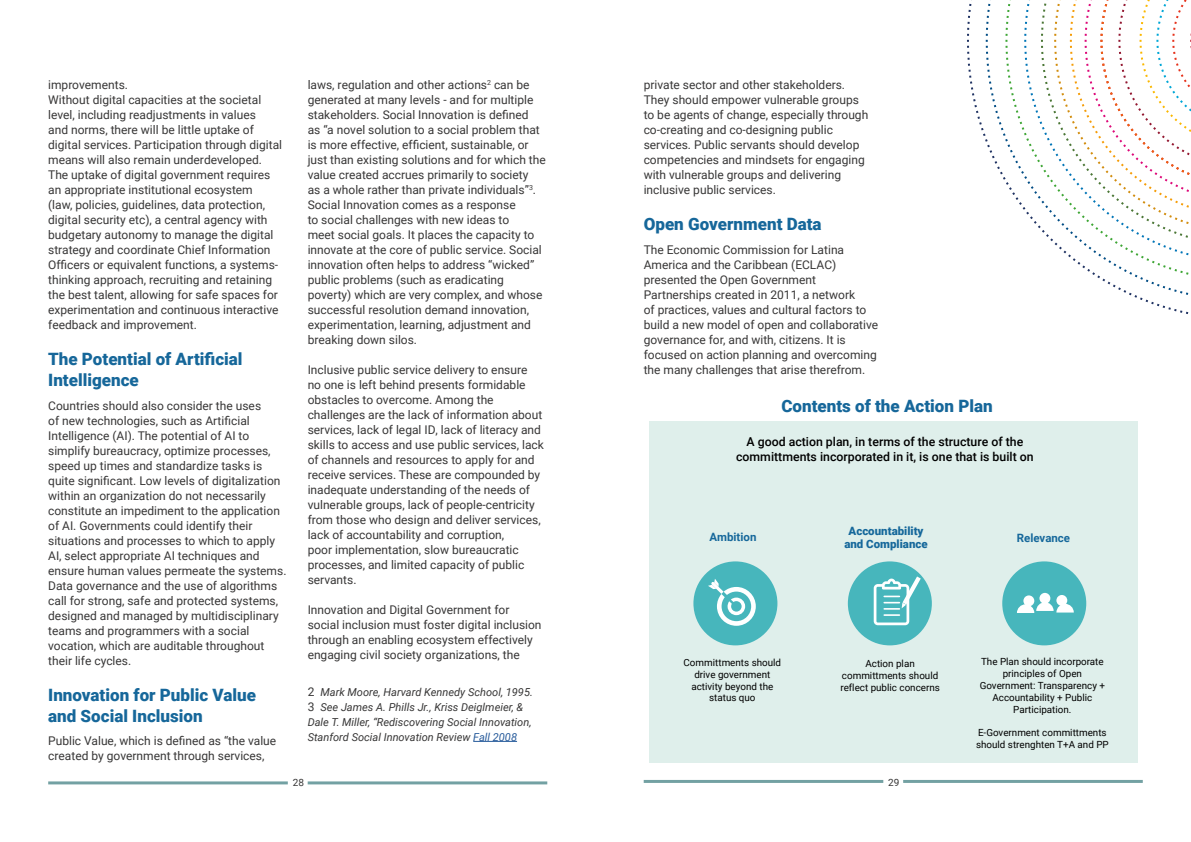
<style>
.page{position:relative;width:1191px;height:842px;background:#fff}
.page>*{position:absolute;margin:0;border:0;box-sizing:border-box;transform-origin:0 0}
.t1{font:900 17px/21px "Roboto";color:#16679a}
.t2{font:500 12.3px/14.8px "Roboto";color:#000;text-align:center}
.t3{font:12px/15px "Roboto";color:#373636}
.t4{font:900 11.5px/13.8px "Roboto";color:#16689b;text-align:center}
.t5{font:700 11.5px "Roboto";color:#16689b}
.t6{font:italic 11px/15px "Roboto";color:#373636}
.t7{font:10px "Roboto";color:#373636}
.t8{font:9.8px/11.8px "Roboto";color:#000;text-align:center}
.s1{font-style:normal;font-size:12px}
.s2{color:#275b9b}
</style>
<div class="page">
<hr style="left:48px;top:781px;width:240px;height:3px;background:#04575a">
<hr style="left:308px;top:781px;width:239px;height:3px;background:#04575a">
<hr style="left:643px;top:780px;width:240px;height:3px;background:#04575a">
<hr style="left:903px;top:780px;width:239px;height:3px;background:#04575a">
<hr style="left:473px;top:741px;width:44px;height:1px;background:#275b9b">
<svg style="left:1078px;top:264px;width:111px;height:50px"></svg>
<svg style="left:967px;top:0;width:224px;height:264px"></svg>
<div style="left:650px;top:421px;width:488px;height:342px;background:#dfefeb"></div>
<div style="left:693px;top:561px;width:84px;height:84px;background:#47b6bc;border-radius:50%"></div>
<svg style="left:708px;top:579px;width:48px;height:47px"></svg>
<div style="left:848px;top:561px;width:84px;height:84px;background:#47b6bc;border-radius:50%"></div>
<div style="left:1002px;top:561px;width:84px;height:84px;background:#47b6bc;border-radius:50%"></div>
<svg style="left:873px;top:575px;width:49px;height:50px"></svg>
<svg style="left:1017px;top:593px;width:56px;height:20px"></svg>
<div style="left:1039px;top:593px;width:11px;height:11px;background:#fff;border-radius:50%"></div>
<p class="t3" style="left:48px;top:77px;width:235px">improvements.<br>Without digital capacities at the societal level, including readjustments in values<br>and norms, there will be little uptake of digital services. Participation through digital means will also remain underdeveloped.<br>The uptake of digital government requires an appropriate institutional ecosystem<br>(law, policies, guidelines, data protection, digital security etc), a central agency with budgetary autonomy to manage the digital strategy and coordinate Chief Information Officers or equivalent functions, a systems&shy;thinking approach, recruiting and retaining the best talent, allowing for safe spaces for experimentation and continuous interactive feedback and improvement.</p>
<h1 class="t1" style="left:48px;top:348px;width:196px">The Potential of Artificial<br>Intelligence</h1>
<p class="t3" style="left:48px;top:397px;width:240px">Countries should also consider the uses<br>of new technologies, such as Artificial Intelligence (AI). The potential of AI to simplify bureaucracy, optimize processes, speed up times and standardize tasks is quite significant. Low levels of digitalization within an organization do not necessarily constitute an impediment to the application of AI. Governments could identify their situations and processes to which to apply AI, select appropriate AI techniques and ensure human values permeate the systems.<br>Data governance and the use of algorithms call for strong, safe and protected systems, designed and managed by multidisciplinary teams and programmers with a social vocation, which are auditable throughout their life cycles.</p>
<h1 class="t1" style="left:48px;top:683px;width:209px">Innovation for Public Value and Social Inclusion</h1>
<p class="t3" style="left:48px;top:733px;width:229px">Public Value, which is defined as “the value created by government through services,</p>
<p class="t3" style="left:308px;top:77px;width:240px">laws, regulation and other actions<sup>2</sup> can be generated at many levels - and for multiple stakeholders. Social Innovation is defined<br>as “a novel solution to a social problem that is more effective, efficient, sustainable, or just than existing solutions and for which the value created accrues primarily to society<br>as a whole rather than private individuals”<sup>3</sup>.<br>Social Innovation comes as a response<br>to social challenges with new ideas to<br>meet social goals. It places the capacity to innovate at the core of public service. Social innovation often helps to address “wicked” public problems (such as eradicating poverty) which are very complex, and whose successful resolution demand innovation, experimentation, learning, adjustment and breaking down silos.</p>
<p class="t3" style="left:308px;top:362px;width:238px">Inclusive public service delivery to ensure no one is left behind presents formidable obstacles to overcome. Among the challenges are the lack of information about services, lack of legal ID, lack of literacy and skills to access and use public services, lack of channels and resources to apply for and receive services. These are compounded by inadequate understanding of the needs of vulnerable groups, lack of people-centricity from those who design and deliver services, lack of accountability and corruption,<br>poor implementation, slow bureaucratic processes, and limited capacity of public servants.</p>
<p class="t3" style="left:308px;top:602px;width:235px">Innovation and Digital Government for social inclusion must foster digital inclusion through an enabling ecosystem effectively engaging civil society organizations, the</p>
<p class="t6" style="left:308px;top:684px;width:227px"><span class="s1">2</span> Mark Moore, Harvard Kennedy School, 1995.<br><span class="s1">3</span> See James A. Phills Jr., Kriss Deiglmeier, &amp; Dale T. Miller, “Rediscovering Social Innovation, Stanford Social Innovation Review <span class="s2">Fall 2008</span></p>
<p class="t3" style="left:643px;top:77px;width:226px">private sector and other stakeholders.<br>They should empower vulnerable groups to be agents of change, especially through co-creating and co-designing public services. Public servants should develop competencies and mindsets for engaging with vulnerable groups and delivering inclusive public services.</p>
<h1 class="t1" style="left:643px;top:213px;width:179px">Open Government Data</h1>
<p class="t3" style="left:643px;top:241px;width:236px">The Economic Commission for Latina America and the Caribbean (ECLAC) presented the Open Government Partnerships created in 2011, a network<br>of practices, values and cultural factors to build a new model of open and collaborative governance for, and with, citizens. It is focused on action planning and overcoming the many challenges that arise therefrom.</p>
<h1 class="t1" style="left:781px;top:395px;width:213px">Contents of the Action Plan</h1>
<p class="t2" style="left:736px;top:434px;width:299px">A good action plan, in terms of the structure of the committments incorporated in it, is one that is built on</p>
<p class="t5" style="left:709px;top:529px;width:49px">Ambition</p>
<p class="t4" style="left:844px;top:523px;width:85px">Accountability and Compliance</p>
<p class="t5" style="left:1017px;top:530px;width:55px">Relevance</p>
<p class="t8" style="left:683px;top:656px;width:99px">Committments should drive government activity beyond the status quo</p>
<p class="t8" style="left:840px;top:657px;width:101px">Action plan committments should reflect public concerns</p>
<p class="t8" style="left:979px;top:656px;width:127px">The Plan should incorporate principles of Open<br>Government: Transparency +<br>Accountability + Public<br>Participation.</p>
<p class="t8" style="left:976px;top:726px;width:134px;text-align:left">E-Government committments should strenghten T+A and PP</p>
<p class="t7" style="left:293px;top:775px;width:13px">28</p>
<p class="t7" style="left:888px;top:775px;width:13px">29</p>
</div>
